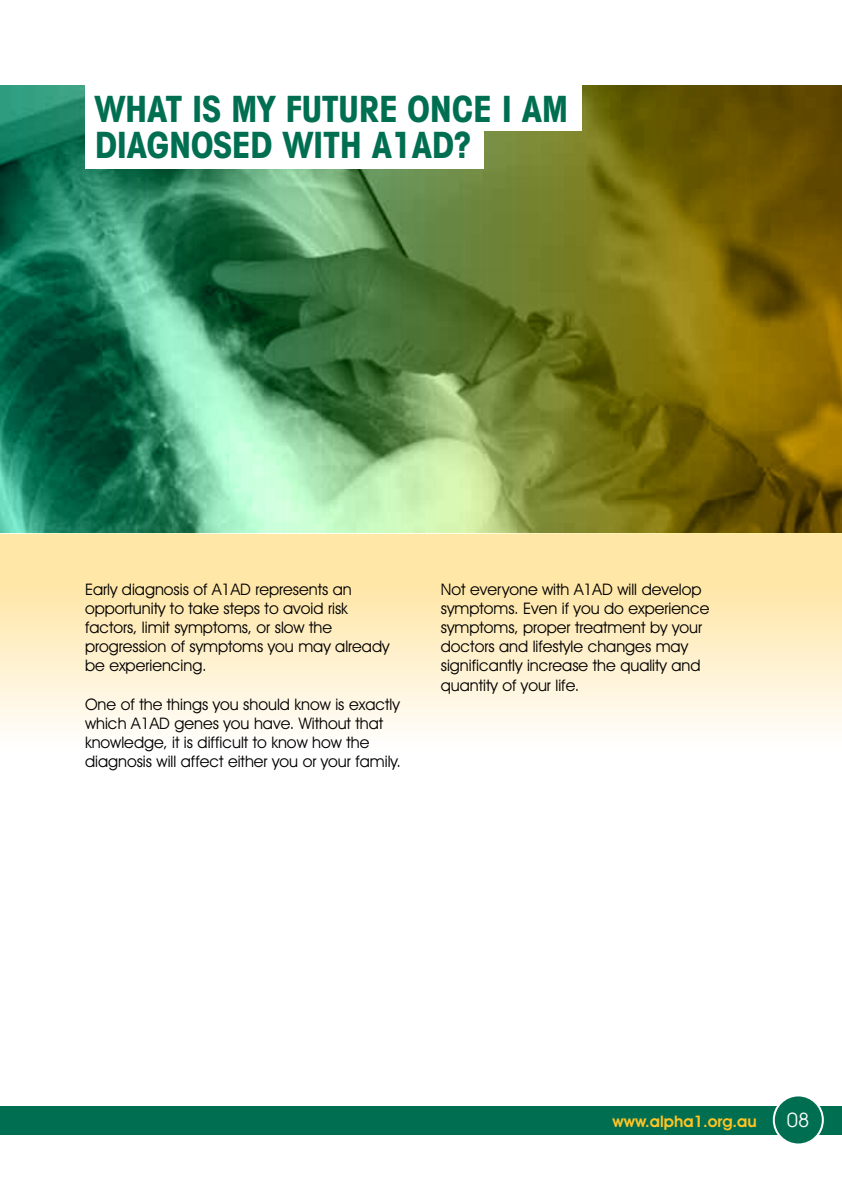
<style>
.page{position:relative;width:842px;height:1191px;background:#fff}
.page>*{position:absolute;margin:0;border:0;box-sizing:border-box;transform-origin:0 0}
.t1{font:700 condensed 36px/36px "Avant Garde IT Cby BT";color:#006f51}
.t2{font:20px "Avant Garde IT Cby BT";color:#fff}
.t3{font:16px/19.2px "Avant Garde IT Cby BT";color:#000}
.t4{font:600 16px "Avant Garde IT Cby BT";color:#ffc425}
</style>
<div class="page">
<div style="left:0;top:533px;width:842px;height:214px;background:linear-gradient(to bottom,#ffe298,#fffcf8)"></div>
<img style="left:0;top:85px;width:842px;height:448px">
<div style="left:85px;top:0;width:496px;height:130px;background:#fff"></div>
<div style="left:85px;top:123px;width:398px;height:45px;background:#fff"></div>
<div style="left:0;top:1106px;width:842px;height:28px;background:#006f51"></div>
<div style="left:774px;top:1095px;width:49px;height:49px;background:#006f51;border-radius:50%"></div>
<div style="left:773px;top:1094px;width:51px;height:51px;border:2px solid #fff;border-radius:50%"></div>
<h1 class="t1" style="left:95px;top:91px;width:470px">WHAT IS MY FUTURE ONC E I AM<br>DIAGNOSED WITH A1AD?</h1>
<p class="t3" style="left:85px;top:579px;width:306px">Early diagnosis of A1AD represents an opportunity to take steps to avoid risk factors, limit symptoms, or slow the progression of symptoms you may already be experiencing.</p>
<p class="t3" style="left:85px;top:694px;width:317px">One of the things you should know is exactly which A1AD genes you have. Without that knowledge, it is difficult to know how the diagnosis will affect either you or your family.</p>
<p class="t3" style="left:441px;top:579px;width:270px">Not everyone with A1AD will develop symptoms. Even if you do experience symptoms, proper treatment by your doctors and lifestyle changes may significantly increase the quality and quantity of your life.</p>
<p class="t4" style="left:613px;top:1111px;width:146px">www.alpha1.org.au</p>
<p class="t2" style="left:787px;top:1108px;width:24px">08</p>
</div>
